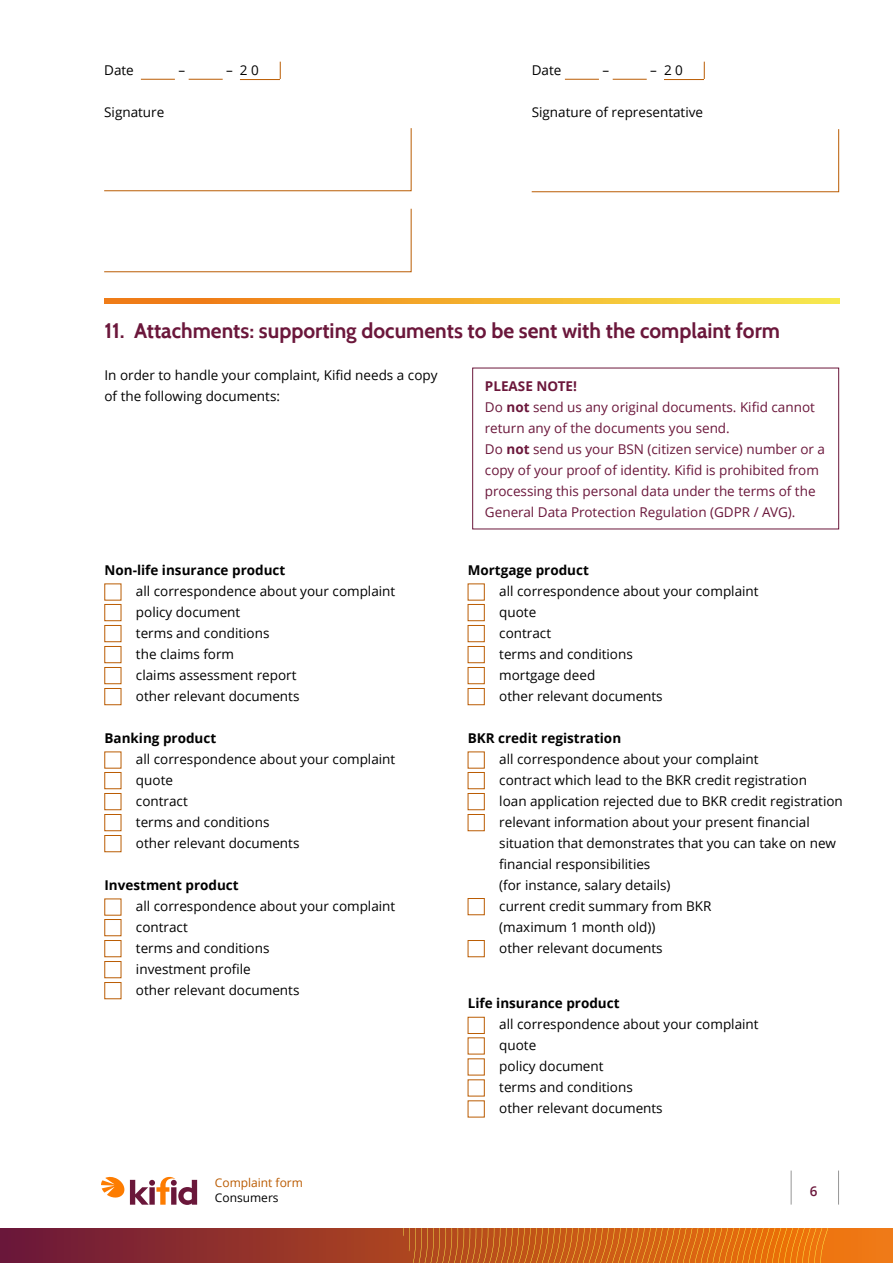
<style>
.page{position:relative;width:893px;height:1263px;background:#fff}
.page>*{position:absolute;margin:0;border:0;box-sizing:border-box;transform-origin:0 0}
.Alineakop_14_18{font:700 21px "Cabin";color:#6b173b}
.Introtekst_9_14{font:13.5px/21px "Open Sans";color:#000}
.kader{font:13.5px/21px "Open Sans";color:#6b173b}
.t1{font:700 13.5px "Open Sans";color:#000}
.Platte_tekst{font:13.5px "Open Sans";color:#000}
.t2{font:600 13.5px "Open Sans";color:#6b173b}
.t3{font:12px "Open Sans";color:#ba5b02}
.t4{font:12px "Open Sans";color:#000}
.s1{font-weight:700}
</style>
<div class="page">
<svg style="left:101px;top:1176px;width:96px;height:29px"></svg>
<svg style="left:0;top:1229px;width:893px;height:34px;background:#9a392b"></svg>
<svg style="left:138px;top:1229px;width:694px;height:34px;background:#bb541e"></svg>
<hr style="left:791px;top:1170px;width:1px;height:34px;background:#969696">
<hr style="left:838px;top:1170px;width:1px;height:34px;background:#969696">
<hr style="left:240px;top:79px;width:40px;height:1px;background:#ba5c03">
<hr style="left:664px;top:79px;width:40px;height:1px;background:#ba5c03">
<hr style="left:141px;top:79px;width:34px;height:1px;background:#ba5c03">
<hr style="left:189px;top:79px;width:34px;height:1px;background:#ba5c03">
<svg style="left:280px;top:62px;width:1px;height:17px"></svg>
<hr style="left:565px;top:79px;width:34px;height:1px;background:#ba5c03">
<hr style="left:613px;top:79px;width:34px;height:1px;background:#ba5c03">
<svg style="left:704px;top:62px;width:1px;height:17px"></svg>
<svg style="left:104px;top:128px;width:308px;height:63px"></svg>
<svg style="left:531px;top:129px;width:308px;height:63px"></svg>
<svg style="left:104px;top:208px;width:308px;height:64px"></svg>
<div style="left:104px;top:604px;width:17px;height:17px;border:1px solid #ba5c03"></div>
<div style="left:104px;top:625px;width:17px;height:17px;border:1px solid #ba5c03"></div>
<div style="left:104px;top:646px;width:17px;height:17px;border:1px solid #ba5c03"></div>
<div style="left:104px;top:667px;width:17px;height:17px;border:1px solid #ba5c03"></div>
<div style="left:104px;top:688px;width:17px;height:17px;border:1px solid #ba5c03"></div>
<div style="left:104px;top:772px;width:17px;height:17px;border:1px solid #ba5c03"></div>
<div style="left:104px;top:793px;width:17px;height:17px;border:1px solid #ba5c03"></div>
<div style="left:104px;top:814px;width:17px;height:17px;border:1px solid #ba5c03"></div>
<div style="left:104px;top:835px;width:17px;height:17px;border:1px solid #ba5c03"></div>
<div style="left:104px;top:919px;width:17px;height:17px;border:1px solid #ba5c03"></div>
<div style="left:104px;top:940px;width:17px;height:17px;border:1px solid #ba5c03"></div>
<div style="left:104px;top:961px;width:17px;height:17px;border:1px solid #ba5c03"></div>
<div style="left:104px;top:982px;width:17px;height:17px;border:1px solid #ba5c03"></div>
<div style="left:468px;top:584px;width:17px;height:16px;border:1px solid #ba5c03"></div>
<div style="left:468px;top:604px;width:17px;height:17px;border:1px solid #ba5c03"></div>
<div style="left:468px;top:625px;width:17px;height:17px;border:1px solid #ba5c03"></div>
<div style="left:468px;top:646px;width:17px;height:17px;border:1px solid #ba5c03"></div>
<div style="left:468px;top:667px;width:17px;height:17px;border:1px solid #ba5c03"></div>
<div style="left:468px;top:688px;width:17px;height:17px;border:1px solid #ba5c03"></div>
<div style="left:468px;top:752px;width:17px;height:16px;border:1px solid #ba5c03"></div>
<div style="left:468px;top:772px;width:17px;height:17px;border:1px solid #ba5c03"></div>
<div style="left:468px;top:793px;width:17px;height:17px;border:1px solid #ba5c03"></div>
<div style="left:468px;top:814px;width:17px;height:17px;border:1px solid #ba5c03"></div>
<div style="left:468px;top:898px;width:17px;height:17px;border:1px solid #ba5c03"></div>
<div style="left:468px;top:940px;width:17px;height:17px;border:1px solid #ba5c03"></div>
<div style="left:468px;top:1017px;width:17px;height:17px;border:1px solid #ba5c03"></div>
<svg style="left:104px;top:299px;width:735px;height:5px;background:#f2ae2f"></svg>
<div style="left:472px;top:368px;width:367px;height:161px;border:1px solid #6b173b"></div>
<p class="Introtekst_9_14" style="left:104px;top:59px;width:31px">Date</p>
<p class="Introtekst_9_14" style="left:178px;top:59px;width:8px">–</p>
<p class="Introtekst_9_14" style="left:226px;top:59px;width:34px">– 2 0</p>
<p class="Introtekst_9_14" style="left:532px;top:59px;width:31px">Date</p>
<p class="Introtekst_9_14" style="left:602px;top:59px;width:8px">–</p>
<p class="Introtekst_9_14" style="left:650px;top:59px;width:34px">– 2 0</p>
<p class="Introtekst_9_14" style="left:104px;top:101px;width:62px">Signature</p>
<p class="Introtekst_9_14" style="left:532px;top:101px;width:173px">Signature of representative</p>
<h1 class="Alineakop_14_18" style="left:104px;top:318px;width:677px">11. Attachments: supporting documents to be sent with the complaint form</h1>
<p class="Introtekst_9_14" style="left:104px;top:364px;width:335px">In order to handle your complaint, Kifid needs a copy</p>
<p class="Introtekst_9_14" style="left:104px;top:385px;width:177px">of the following documents:</p>
<p class="kader" style="left:485px;top:375px;width:342px"><span class="s1">PLEASE NOTE!<br></span>Do <span class="s1">not</span> send us any original documents. Kifid cannot return any of the documents you send.<br>Do <span class="s1">not</span> send us your BSN (citizen service) number or a copy of your proof of identity. Kifid is prohibited from processing this personal data under the terms of the General Data Protection Regulation (GDPR / AVG).</p>
<h2 class="t1" style="left:104px;top:560px;width:182px">Non-life insurance product</h2>
<p class="Introtekst_9_14" style="left:136px;top:580px;width:261px">all correspondence about your complaint</p>
<p class="Introtekst_9_14" style="left:136px;top:601px;width:106px">policy document</p>
<p class="Introtekst_9_14" style="left:136px;top:622px;width:135px">terms and conditions</p>
<p class="Introtekst_9_14" style="left:136px;top:643px;width:100px">the claims form</p>
<p class="Introtekst_9_14" style="left:136px;top:664px;width:162px">claims assessment report</p>
<p class="Introtekst_9_14" style="left:136px;top:685px;width:165px">other relevant documents</p>
<h2 class="t1" style="left:104px;top:728px;width:113px">Banking product</h2>
<p class="Introtekst_9_14" style="left:136px;top:748px;width:261px">all correspondence about your complaint</p>
<p class="Introtekst_9_14" style="left:136px;top:769px;width:39px">quote</p>
<p class="Introtekst_9_14" style="left:136px;top:790px;width:53px">contract</p>
<p class="Introtekst_9_14" style="left:136px;top:811px;width:135px">terms and conditions</p>
<p class="Introtekst_9_14" style="left:136px;top:832px;width:165px">other relevant documents</p>
<h2 class="t1" style="left:104px;top:875px;width:136px">Investment product</h2>
<p class="Introtekst_9_14" style="left:136px;top:895px;width:261px">all correspondence about your complaint</p>
<p class="Introtekst_9_14" style="left:136px;top:916px;width:53px">contract</p>
<p class="Introtekst_9_14" style="left:136px;top:937px;width:135px">terms and conditions</p>
<p class="Introtekst_9_14" style="left:136px;top:958px;width:116px">investment profile</p>
<p class="Introtekst_9_14" style="left:136px;top:979px;width:165px">other relevant documents</p>
<p class="t3" style="left:215px;top:1174px;width:90px">Complaint form</p>
<p class="t4" style="left:215px;top:1189px;width:65px">Consumers</p>
<h2 class="t1" style="left:468px;top:560px;width:123px">Mortgage product</h2>
<p class="Introtekst_9_14" style="left:499px;top:580px;width:261px">all correspondence about your complaint</p>
<p class="Introtekst_9_14" style="left:499px;top:601px;width:39px">quote</p>
<p class="Introtekst_9_14" style="left:499px;top:622px;width:53px">contract</p>
<p class="Introtekst_9_14" style="left:499px;top:643px;width:135px">terms and conditions</p>
<p class="Introtekst_9_14" style="left:499px;top:664px;width:98px">mortgage deed</p>
<p class="Introtekst_9_14" style="left:499px;top:685px;width:165px">other relevant documents</p>
<h2 class="t1" style="left:468px;top:728px;width:155px">BKR credit registration</h2>
<p class="Introtekst_9_14" style="left:499px;top:748px;width:261px">all correspondence about your complaint</p>
<p class="Introtekst_9_14" style="left:499px;top:769px;width:309px">contract which lead to the BKR credit registration</p>
<p class="Introtekst_9_14" style="left:499px;top:790px;width:345px">loan application rejected due to BKR credit registration</p>
<p class="Introtekst_9_14" style="left:499px;top:811px;width:338px">relevant information about your present financial situation that demonstrates that you can take on new financial responsibilities<br>(for instance, salary details)</p>
<p class="Introtekst_9_14" style="left:499px;top:895px;width:214px">current credit summary from BKR (maximum 1 month old))</p>
<p class="Introtekst_9_14" style="left:499px;top:937px;width:165px">other relevant documents</p>
<h2 class="t1" style="left:468px;top:994px;width:153px">Life insurance product</h2>
<p class="Introtekst_9_14" style="left:499px;top:1013px;width:261px">all correspondence about your complaint</p>
<p class="Introtekst_9_14" style="left:499px;top:1034px;width:39px">quote</p>
<p class="Platte_tekst" style="left:499px;top:1057px;width:106px">policy document</p>
<p class="Introtekst_9_14" style="left:499px;top:1076px;width:135px">terms and conditions</p>
<p class="Introtekst_9_14" style="left:499px;top:1097px;width:165px">other relevant documents</p>
<p class="t2" style="left:810px;top:1181px;width:9px">6</p>
</div>
